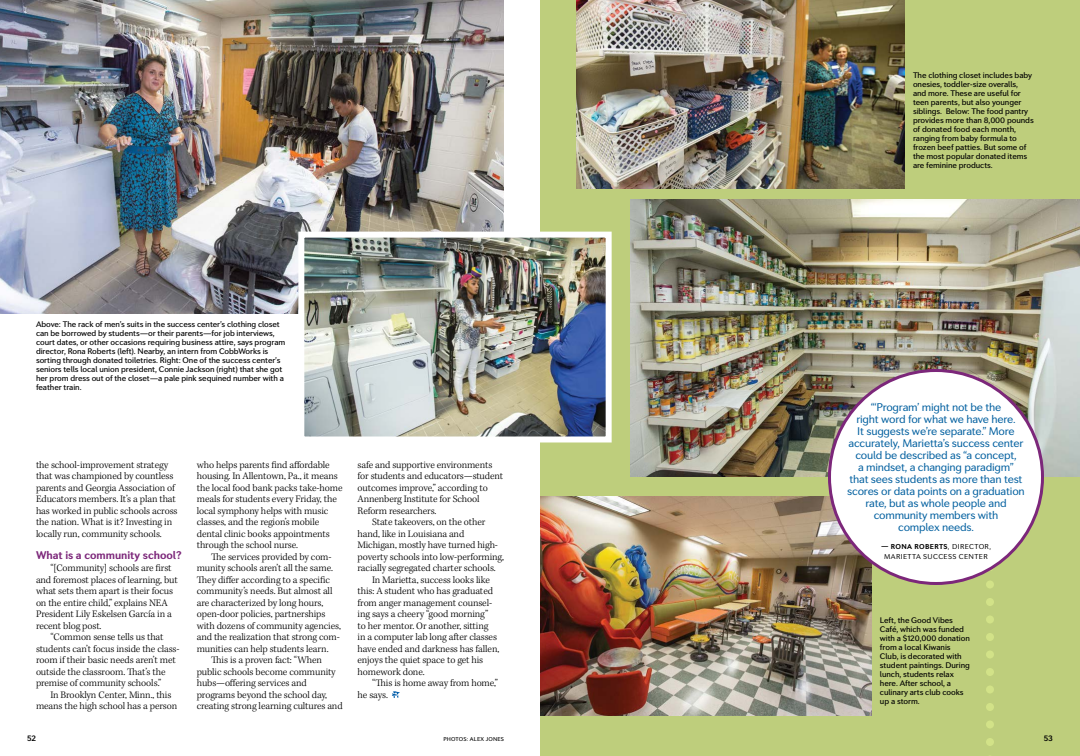
<style>
.page{position:relative;width:1080px;height:756px;background:#fff}
.page>*{position:absolute;margin:0;border:0;box-sizing:border-box;transform-origin:0 0}
.Quote_2{font:11px/12px "Seconda";letter-spacing:-.02em;color:#005f9f;text-align:center}
.Subhead_4a{font:700 11px "Seconda";color:#7c277a}
.Body_1{font:300 10.2px/11.5px "Kepler Std";letter-spacing:-.01em;color:#000}
.Caption_1{font:500 8px/9px "Seconda";letter-spacing:-.01em;color:#000}
.t1{font:600 8px "Seconda";color:#000}
.Quote_Author{font:700 7px "Seconda";letter-spacing:.05em;color:#000}
.Quote_Author-2{font:7px "Seconda";letter-spacing:.05em;color:#000}
.Photo_Credit{font:500 5.5px "Seconda";letter-spacing:.03em;color:#000}
.s1{font-weight:400}
</style>
<div class="page">
<div style="left:540px;top:0;width:540px;height:756px;background:#bece7c"></div>
<div style="left:986px;top:580px;width:8px;height:8px;background:#d2e288;border-radius:50%"></div>
<div style="left:986px;top:598px;width:8px;height:8px;background:#d2e288;border-radius:50%"></div>
<div style="left:986px;top:616px;width:8px;height:8px;background:#d2e288;border-radius:50%"></div>
<div style="left:986px;top:633px;width:8px;height:8px;background:#d2e288;border-radius:50%"></div>
<div style="left:986px;top:650px;width:8px;height:8px;background:#d2e288;border-radius:50%"></div>
<div style="left:986px;top:668px;width:8px;height:8px;background:#d2e288;border-radius:50%"></div>
<div style="left:986px;top:686px;width:8px;height:8px;background:#d2e288;border-radius:50%"></div>
<div style="left:986px;top:703px;width:8px;height:8px;background:#d2e288;border-radius:50%"></div>
<div style="left:986px;top:720px;width:8px;height:8px;background:#d2e288;border-radius:50%"></div>
<div style="left:986px;top:738px;width:8px;height:8px;background:#d2e288;border-radius:50%"></div>
<img style="left:630px;top:199px;width:450px;height:278px">
<svg style="left:392px;top:691px;width:8px;height:7px"></svg>
<img style="left:0;top:0;width:504px;height:314px">
<img style="left:576px;top:0;width:328px;height:189px">
<img style="left:540px;top:497px;width:331px;height:218px">
<img style="left:305px;top:239px;width:300px;height:196px">
<div style="left:298px;top:232px;width:314px;height:210px;border:6px solid #fff"></div>
<div style="left:830px;top:370px;width:212px;height:214px;background:#fff;border-radius:50%"></div>
<p class="Caption_1" style="left:36px;top:320px;width:251px">Above: The rack of men’s suits in the success center’s clothing closet can be borrowed by students—or their parents—for job interviews, court dates, or other occasions requiring business attire, says program director, Rona Roberts (left). Nearby, an intern from CobbWorks is sorting through donated toiletries. Right: One of the success center’s seniors tells local union president, Connie Jackson (right) that she got her prom dress out of the closet—a pale pink sequined number with a feather train.</p>
<p class="Body_1" style="left:36px;top:459px;width:143px">the school-improvement strategy that was championed by countless parents and Georgia Association of Educators members. It’s a plan that has worked in public schools across the nation. What is it? Investing in locally run, community schools.</p>
<p class="Subhead_4a" style="left:36px;top:549px;width:147px">What is a community school?</p>
<p class="Body_1" style="left:36px;top:563px;width:143px;text-indent:14px">“[Community] schools are first and foremost places of learning, but what sets them apart is their focus on the entire child,” explains NEA<br>President Lily Eskelsen García in a recent blog post.</p>
<p class="Body_1" style="left:36px;top:632px;width:145px;text-indent:14px">“Common sense tells us that students can’t focus inside the class&shy;room if their basic needs aren’t met outside the classroom. That’s the premise of community schools.”</p>
<p class="Body_1" style="left:36px;top:689px;width:143px;text-indent:14px">In Brooklyn Center, Minn., this means the high school has a person</p>
<p class="Body_1" style="left:197px;top:459px;width:147px">who helps parents find affordable housing. In Allentown, Pa., it means the local food bank packs take-home meals for students every Friday, the local symphony helps with music classes, and the region’s mobile dental clinic books appointments through the school nurse.</p>
<p class="Body_1" style="left:197px;top:551px;width:146px;text-indent:14px">The services provided by com&shy;munity schools aren’t all the same.<br>They differ according to a specific community’s needs. But almost all are characterized by long hours, open-door policies, partnerships with dozens of community agencies, and the realization that strong com&shy;munities can help students learn.</p>
<p class="Body_1" style="left:197px;top:655px;width:147px;text-indent:14px">This is a proven fact: “When public schools become community hubs—offering services and programs beyond the school day, creating strong learning cultures and</p>
<p class="Body_1" style="left:358px;top:459px;width:147px">safe and supportive environments for students and educators—student outcomes improve,” according to<br>Annenberg Institute for School<br>Reform researchers.</p>
<p class="Body_1" style="left:358px;top:517px;width:148px;text-indent:14px">State takeovers, on the other hand, like in Louisiana and Michigan, mostly have turned high&shy;poverty schools into low-performing, racially segregated charter schools.</p>
<p class="Body_1" style="left:358px;top:574px;width:143px;text-indent:14px">In Marietta, success looks like this: A student who has graduated from anger management counsel&shy;ing says a cheery “good morning”<br>to her mentor. Or another, sitting<br>in a computer lab long after classes have ended and darkness has fallen, enjoys the quiet space to get his homework done.</p>
<p class="Body_1" style="left:358px;top:678px;width:142px;text-indent:14px">“This is home away from home,” he says.</p>
<p class="t1" style="left:27px;top:733px;width:10px">52</p>
<p class="Photo_Credit" style="left:443px;top:735px;width:62px">PHOTOS: ALEX JONES</p>
<p class="Caption_1" style="left:913px;top:71px;width:122px">The clothing closet includes baby onesies, toddler-size overalls,<br>and more. These are useful for teen parents, but also younger siblings. Below: The food pantry provides more than 8,000 pounds of donated food each month, ranging from baby formula to frozen beef patties. But some of the most popular donated items are feminine products.</p>
<p class="Quote_2" style="left:871px;top:402px;width:132px">“‘Program’ might not be the</p>
<p class="Quote_2" style="left:847px;top:414px;width:179px">right word for what we have here.<br>It suggests we’re separate.” More accurately, Marietta’s success center could be described as “a concept,<br>a mindset, a changing paradigm” that sees students as more than test scores or data points on a graduation rate, but as whole people and community members with</p>
<p class="Quote_2" style="left:898px;top:522px;width:77px">complex needs.</p>
<p class="Quote_Author" style="left:881px;top:542px;width:111px">— RONA ROBERTS<span class="s1">, DIRECTOR,</span></p>
<p class="Quote_Author-2" style="left:884px;top:552px;width:105px">MARIETTA SUCCESS CENTER</p>
<p class="Caption_1" style="left:880px;top:615px;width:91px">Left, the Good Vibes<br>Café, which was funded with a $120,000 donation from a local Kiwanis<br>Club, is decorated with student paintings. During lunch, students relax here. After school, a culinary arts club cooks up a storm.</p>
<p class="t1" style="left:1044px;top:733px;width:11px">53</p>
</div>
